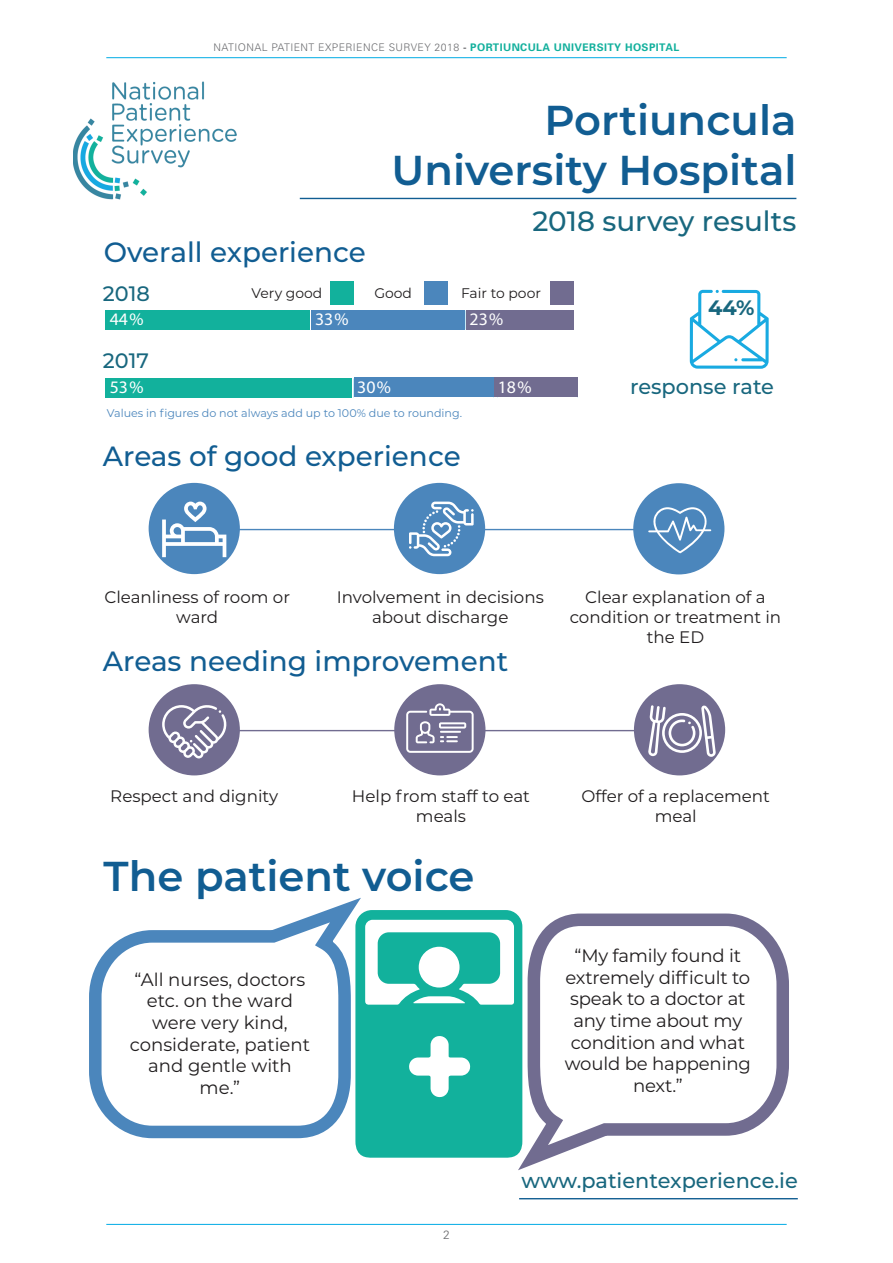
<style>
.page{position:relative;width:893px;height:1263px;background:#fff}
.page>*{position:absolute;margin:0;border:0;box-sizing:border-box;transform-origin:0 0}
.t1{font:600 41.7px/50.1px "Montserrat";color:#115d92;text-align:right}
.t2{font:500 27.75px "Montserrat";color:#115d92}
.t3{font:500 27.75px "Montserrat";color:#18677e}
.t4{font:500 20.85px "Montserrat";color:#18677e}
.t5{font:700 20.85px "Montserrat";color:#18677e}
.t6{font:18.15px/21.8px "Montserrat";letter-spacing:-.01em;color:#201d1e;text-align:center}
.t7{font:17.55px "Myriad Pro";color:#fff}
.t8{font:16.65px/20.1px "Montserrat";color:#201d1e;text-align:center}
.t9{font:13.95px "Montserrat";color:#201d1e}
.t10{font:300 12px "Univers";color:#6c6d70}
.t11{font:11.1px "Montserrat";color:#4b86bc}
.t12{font:300 10.5px "Univers";letter-spacing:.04em;color:#6c6d70}
.s1{font-weight:700}
.s2{font-weight:700;color:#13b09d}
</style>
<div class="page">
<hr style="left:106px;top:57px;width:681px;height:1px;background:#00abe5">
<hr style="left:106px;top:1224px;width:681px;height:1px;background:#00abe5">
<svg style="left:690px;top:290px;width:79px;height:79px"></svg>
<hr style="left:300px;top:198px;width:496px;height:1px;background:#115d92">
<img style="left:73px;top:82px;width:163px;height:117px">
<hr style="left:519px;top:1198px;width:279px;height:1px;background:#115d92">
<div style="left:330px;top:281px;width:24px;height:23px;background:#12b19c"></div>
<div style="left:424px;top:281px;width:24px;height:23px;background:#4b86bc"></div>
<div style="left:550px;top:281px;width:24px;height:23px;background:#716c90"></div>
<div style="left:105px;top:310px;width:205px;height:20px;background:#12b19c"></div>
<div style="left:105px;top:378px;width:247px;height:19px;background:#12b19c"></div>
<div style="left:311px;top:310px;width:154px;height:19px;background:#4b86bc"></div>
<div style="left:354px;top:378px;width:139px;height:19px;background:#4b86bc"></div>
<div style="left:466px;top:310px;width:107px;height:19px;background:#716c90"></div>
<div style="left:494px;top:378px;width:84px;height:19px;background:#716c90"></div>
<hr style="left:200px;top:730px;width:475px;height:1px;background:#716c90">
<div style="left:149px;top:684px;width:91px;height:91px;background:#716c90;border-radius:50%"></div>
<div style="left:394px;top:684px;width:91px;height:91px;background:#716c90;border-radius:50%"></div>
<div style="left:634px;top:684px;width:91px;height:91px;background:#716c90;border-radius:50%"></div>
<svg style="left:406px;top:703px;width:68px;height:50px"></svg>
<svg style="left:162px;top:705px;width:65px;height:53px"></svg>
<svg style="left:648px;top:705px;width:68px;height:52px"></svg>
<svg style="left:518px;top:913px;width:271px;height:258px"></svg>
<svg style="left:89px;top:897px;width:272px;height:242px"></svg>
<svg style="left:355px;top:910px;width:167px;height:248px"></svg>
<hr style="left:200px;top:529px;width:475px;height:1px;background:#4b86bc">
<div style="left:149px;top:483px;width:91px;height:91px;background:#4b86bc;border-radius:50%"></div>
<div style="left:394px;top:483px;width:91px;height:91px;background:#4b86bc;border-radius:50%"></div>
<div style="left:633px;top:483px;width:91px;height:91px;background:#4b86bc;border-radius:50%"></div>
<svg style="left:409px;top:502px;width:65px;height:54px"></svg>
<svg style="left:162px;top:502px;width:64px;height:55px"></svg>
<svg style="left:648px;top:507px;width:63px;height:46px"></svg>
<p class="t12" style="left:214px;top:41px;width:467px">NATIONAL PATIENT EXPERIENCE SURVEY 2018 <span class="s1">-</span> <span class="s2">PORTIUNCULA UNIVERSITY HOSPITAL</span></p>
<p class="t2" style="left:104px;top:232px;width:264px">Overall experience</p>
<p class="t1" style="left:391px;top:93px;width:406px">Portiuncula<br>University Hospital</p>
<p class="t3" style="left:532px;top:202px;width:266px">2018 survey results</p>
<p class="t4" style="left:103px;top:279px;width:48px">2018</p>
<p class="t9" style="left:252px;top:283px;width:72px">Very good</p>
<p class="t9" style="left:374px;top:284px;width:39px">Good</p>
<p class="t9" style="left:461px;top:284px;width:81px">Fair to poor</p>
<p class="t7" style="left:110px;top:308px;width:35px">44%</p>
<p class="t7" style="left:315px;top:308px;width:35px">33%</p>
<p class="t7" style="left:470px;top:308px;width:35px">23%</p>
<p class="t4" style="left:103px;top:346px;width:47px">2017</p>
<p class="t7" style="left:110px;top:376px;width:35px">53%</p>
<p class="t7" style="left:357px;top:376px;width:35px">30%</p>
<p class="t7" style="left:498px;top:376px;width:35px">18%</p>
<p class="t11" style="left:107px;top:405px;width:357px">Values in figures do not always add up to 100% due to rounding.</p>
<p class="t2" style="left:103px;top:437px;width:359px">Areas of good experience</p>
<p class="t5" style="left:708px;top:292px;width:48px">44%</p>
<p class="t4" style="left:630px;top:372px;width:145px">response rate</p>
<p class="t8" style="left:104px;top:586px;width:187px">Cleanliness of room or ward</p>
<p class="t8" style="left:570px;top:586px;width:213px">Clear explanation of a condition or treatment in the ED</p>
<p class="t8" style="left:337px;top:586px;width:209px">Involvement in decisions about discharge</p>
<p class="t2" style="left:103px;top:642px;width:407px">Areas needing improvement</p>
<p class="t8" style="left:110px;top:785px;width:169px">Respect and dignity</p>
<p class="t8" style="left:352px;top:785px;width:180px">Help from staff to eat meals</p>
<p class="t8" style="left:581px;top:785px;width:190px">Offer of a replacement meal</p>
<p class="t1" style="left:104px;top:849px;width:372px">The patient voice</p>
<p class="t6" style="left:130px;top:968px;width:182px">“All nurses, doctors etc. on the ward were very kind, considerate, patient and gentle with me.”</p>
<p class="t10" style="left:443px;top:1228px;width:8px">2</p>
<p class="t6" style="left:565px;top:944px;width:187px">“My family found it extremely difficult to speak to a doctor at any time about my condition and what would be happening next.”</p>
<p class="t4" style="left:521px;top:1165px;width:278px">www.patientexperience.ie</p>
</div>
